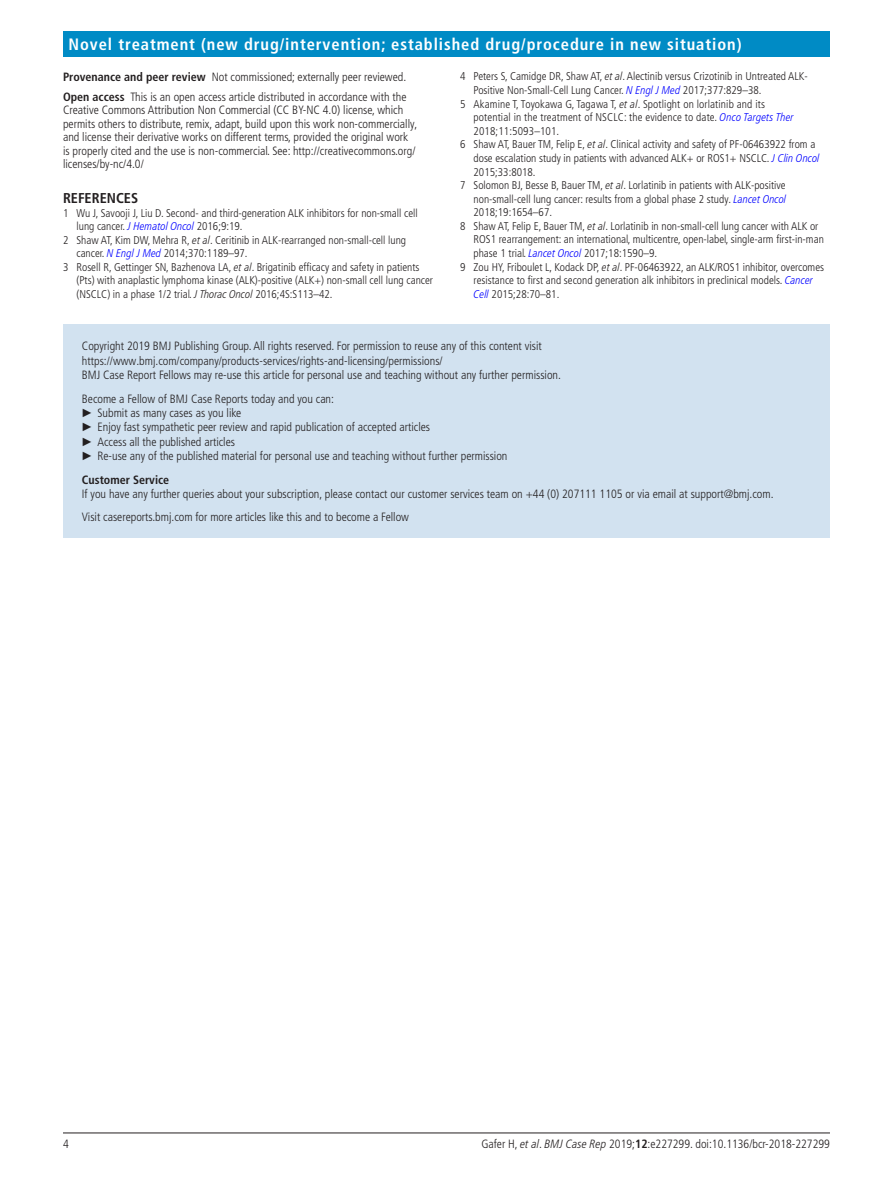
<style>
.page{position:relative;width:893px;height:1191px;background:#fff}
.page>*{position:absolute;margin:0;border:0;box-sizing:border-box;transform-origin:0 0}
.t1{font:700 condensed 16.5px "Frutiger LT Pro";letter-spacing:.055em;color:#fff}
.t2{font:700 condensed 14.25px "Frutiger LT Std";color:#231f20}
.t3{font:300 condensed 12px/14.4px "Frutiger LT Pro";color:#231f20}
.t4{font:700 condensed 12px "Frutiger LT Pro";color:#231f20}
.t5{font:300 condensed 11.25px "Frutiger LT Pro";color:#231f20}
.s1{font-weight:700}
.s2{font-style:italic;color:#00f}
.s3{font-style:italic}
.s4{font-family:"Arial";font-weight:400;font-stretch:normal}
</style>
<div class="page">
<hr style="left:63px;top:1132px;width:767px;height:1px;background:#231f20">
<div style="left:63px;top:31px;width:767px;height:25px;background:#008bc5"></div>
<div style="left:63px;top:325px;width:767px;height:213px;background:#d2e2f0"></div>
<h1 class="t1" style="left:69px;top:34px;width:674px">Novel treatment (new drug/intervention; established drug/procedure in new situation)</h1>
<p class="t3" style="left:63px;top:67px;width:345px;line-height:19.5px"><span class="s1">Provenance and peer review</span> Not commissioned; externally peer reviewed.<br><span class="s1">Open access</span> This is an open access article distributed in accordance with the</p>
<p class="t3" style="left:63px;top:103px;width:356px;line-height:13.5px">Creative Commons Attribution Non Commercial (CC BY-NC 4.0) license, which permits others to distribute, remix, adapt, build upon this work non-commercially, and license their derivative works on different terms, provided the original work is properly cited and the use is non-commercial. See: http://creativecommons.org/ licenses/by-nc/4.0/</p>
<p class="t2" style="left:63px;top:190px;width:77px">REFERENCES</p>
<p class="t5" style="left:63px;top:206px;width:356px">1 Wu J, Savooji J, Liu D. Second- and third-generation ALK inhibitors for non-small cell</p>
<p class="t5" style="left:77px;top:220px;width:168px">lung cancer. <span class="s2">J Hematol Oncol</span> 2016;9:19.</p>
<p class="t5" style="left:63px;top:233px;width:345px">2 Shaw AT, Kim DW, Mehra R, <span class="s3">et al</span>. Ceritinib in ALK-rearranged non-small-cell lung</p>
<p class="t5" style="left:76px;top:247px;width:173px">cancer. <span class="s2">N Engl J Med</span> 2014;370:1189–97.</p>
<p class="t5" style="left:63px;top:260px;width:358px">3 Rosell R, Gettinger SN, Bazhenova LA, <span class="s3">et al</span>. Brigatinib efficacy and safety in patients</p>
<p class="t5" style="left:76px;top:274px;width:358px">(Pts) with anaplastic lymphoma kinase (ALK)-positive (ALK+) non-small cell lung cancer</p>
<p class="t5" style="left:76px;top:287px;width:258px">(NSCLC) in a phase 1/2 trial. <span class="s3">J Thorac Oncol</span> 2016;4S:S113–42.</p>
<p class="t5" style="left:460px;top:70px;width:349px">4 Peters S, Camidge DR, Shaw AT, <span class="s3">et al</span>. Alectinib versus Crizotinib in Untreated ALK-</p>
<p class="t5" style="left:474px;top:84px;width:289px">Positive Non-Small-Cell Lung Cancer. <span class="s2">N Engl J Med</span> 2017;377:829–38.</p>
<p class="t5" style="left:460px;top:97px;width:306px">5 Akamine T, Toyokawa G, Tagawa T, <span class="s3">et al</span>. Spotlight on lorlatinib and its</p>
<p class="t5" style="left:474px;top:111px;width:322px">potential in the treatment of NSCLC: the evidence to date. <span class="s2">Onco Targets Ther</span></p>
<p class="t5" style="left:474px;top:124px;width:87px">2018;11:5093–101.</p>
<p class="t5" style="left:460px;top:138px;width:357px">6 Shaw AT, Bauer TM, Felip E, <span class="s3">et al</span>. Clinical activity and safety of PF-06463922 from a</p>
<p class="t5" style="left:474px;top:152px;width:347px">dose escalation study in patients with advanced ALK+ or ROS 1+ NSCLC. <span class="s2">J Clin Oncol</span></p>
<p class="t5" style="left:474px;top:165px;width:64px">2015;33:8018.</p>
<p class="t5" style="left:460px;top:179px;width:327px">7 Solomon BJ, Besse B, Bauer TM, <span class="s3">et al</span>. Lorlatinib in patients with ALK-positive</p>
<p class="t5" style="left:474px;top:192px;width:314px">non-small-cell lung cancer: results from a global phase 2 study. <span class="s2">Lancet Oncol</span></p>
<p class="t5" style="left:474px;top:206px;width:80px">2018;19:1654–67.</p>
<p class="t5" style="left:460px;top:219px;width:360px">8 Shaw AT, Felip E, Bauer TM, <span class="s3">et al</span>. Lorlatinib in non-small-cell lung cancer with ALK or</p>
<p class="t5" style="left:474px;top:233px;width:352px">ROS 1 rearrangement: an international, multicentre, open-label, single-arm first-in-man</p>
<p class="t5" style="left:474px;top:247px;width:185px">phase 1 trial. <span class="s2">Lancet Oncol</span> 2017;18:1590–9.</p>
<p class="t5" style="left:460px;top:260px;width:366px">9 Zou HY, Friboulet L, Kodack DP, <span class="s3">et al</span>. PF-06463922, an ALK/ROS 1 inhibitor, overcomes</p>
<p class="t5" style="left:474px;top:274px;width:341px">resistance to first and second generation alk inhibitors in preclinical models. <span class="s2">Cancer</span></p>
<p class="t5" style="left:474px;top:287px;width:87px"><span class="s2">Cell</span> 2015;28:70–81.</p>
<p class="t3" style="left:82px;top:339px;width:481px">Copyright 2019 BMJ Publishing Group. All rights reserved. For permission to reuse any of this content visit https://www.bmj.com/company/products-services/rights-and-licensing/permissions/<br>BMJ Case Report Fellows may re-use this article for personal use and teaching without any further permission.</p>
<p class="t3" style="left:81px;top:391px;width:428px">Become a Fellow of BMJ Case Reports today and you can:<br><span class="s4">►</span> Submit as many cases as you like<br><span class="s4">►</span> Enjoy fast sympathetic peer review and rapid publication of accepted articles<br><span class="s4">►</span> Access all the published articles<br><span class="s4">►</span> Re-use any of the published material for personal use and teaching without further permission</p>
<p class="t4" style="left:82px;top:472px;width:89px">Customer Service</p>
<p class="t3" style="left:82px;top:482px;width:693px;line-height:23.4px">If you have any further queries about your subscription, please contact our customer services team on +44 (0) 207111 1105 or via email at support@bmj.com.<br>Visit casereports.bmj.com for more articles like this and to become a Fellow</p>
<p class="t3" style="left:63px;top:1136px;width:7px">4</p>
<p class="t3" style="left:481px;top:1136px;width:350px">Gafer H, <span class="s3">et al</span>. <span class="s3">BMJ Case Rep</span> 2019;<span class="s1">12</span>:e227299. doi:10.1136/bcr-2018-227299</p>
</div>
